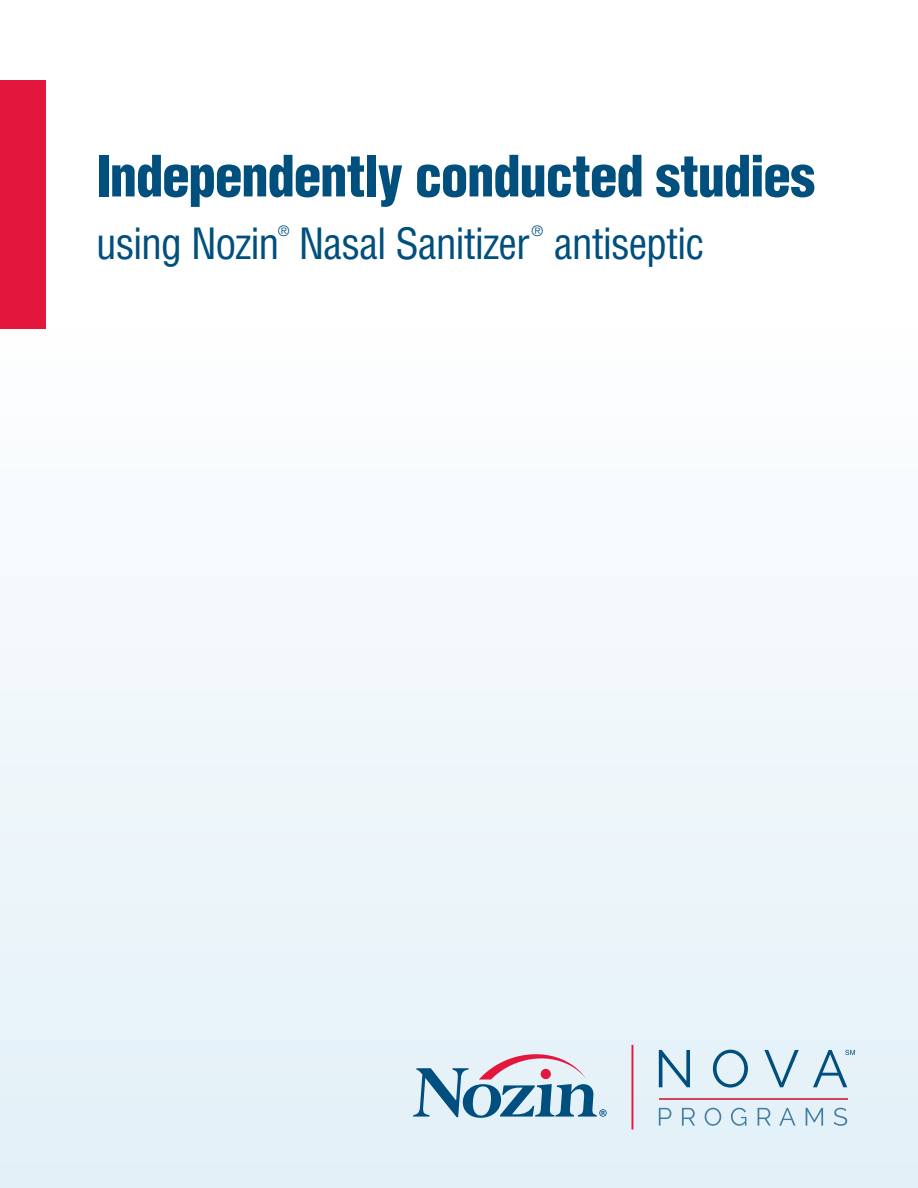
<style>
.page{position:relative;width:918px;height:1188px;background:#fff}
.page>*{position:absolute;margin:0;border:0;box-sizing:border-box;transform-origin:0 0}
.t1{font:900 condensed 55.5px "Helvetica LT Std";letter-spacing:-.025em;color:#004f7d}
.t2{font:condensed 42px "Helvetica LT Std";letter-spacing:-.025em;color:#004f7d}
.t3{font:condensed 13.95px "Helvetica LT Std";color:#004f7d}
</style>
<div class="page">
<svg style="left:0;top:597px;width:918px;height:591px"></svg>
<div style="left:0;top:80px;width:46px;height:249px;background:#e3173e"></div>
<svg style="left:413px;top:1054px;width:194px;height:64px;background:#acbfd1"></svg>
<svg style="left:659px;top:1050px;width:31px;height:37px"></svg>
<svg style="left:713px;top:1050px;width:35px;height:38px"></svg>
<svg style="left:764px;top:1050px;width:35px;height:37px"></svg>
<svg style="left:813px;top:1050px;width:42px;height:37px;background:#b5d0de"></svg>
<hr style="left:659px;top:1098px;width:188px;height:2px;background:#d7435d">
<svg style="left:659px;top:1108px;width:12px;height:18px"></svg>
<svg style="left:682px;top:1108px;width:13px;height:18px"></svg>
<svg style="left:705px;top:1108px;width:16px;height:18px"></svg>
<svg style="left:731px;top:1108px;width:15px;height:18px"></svg>
<svg style="left:758px;top:1108px;width:13px;height:18px"></svg>
<svg style="left:779px;top:1108px;width:17px;height:18px"></svg>
<svg style="left:806px;top:1108px;width:17px;height:18px"></svg>
<svg style="left:834px;top:1108px;width:13px;height:18px"></svg>
<hr style="left:632px;top:1045px;width:1px;height:84px;background:#e3173e">
<h1 class="t1" style="left:96px;top:141px;width:721px">Independently conducted studies</h1>
<p class="t2" style="left:96px;top:218px;width:185px">using Nozin</p>
<p class="t3" style="left:278px;top:223px;width:13px">®</p>
<p class="t2" style="left:299px;top:218px;width:233px">Nasal Sanitizer</p>
<p class="t3" style="left:532px;top:223px;width:13px">®</p>
<p class="t2" style="left:554px;top:218px;width:151px">antiseptic</p>
</div>
